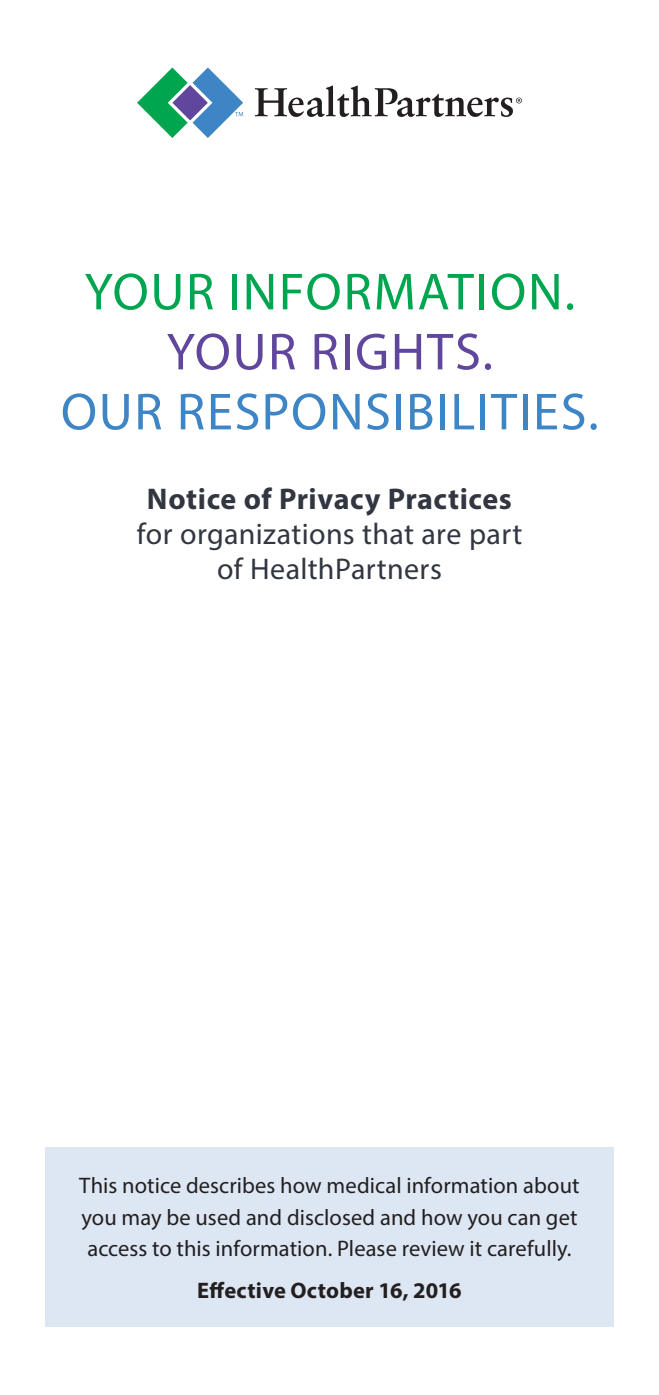
<style>
.page{position:relative;width:659px;height:1395px;background:#fff}
.page>*{position:absolute;margin:0;border:0;box-sizing:border-box;transform-origin:0 0}
.t1{font:52.5px "Myriad Pro";letter-spacing:.03em;color:#3e85c5}
.t2{font:52.5px "Myriad Pro";letter-spacing:.03em;color:#00a54f}
.t3{font:52.5px "Myriad Pro";letter-spacing:.035em;color:#60479d}
.t4{font:30px/35px "Myriad Pro";letter-spacing:.01em;color:#323640;text-align:center}
.t5{font:700 30px "Myriad Pro";letter-spacing:.015em;color:#323640}
.t6{font:22.5px/31.2px "Myriad Pro";letter-spacing:.005em;color:#231f20;text-align:justify}
.t7{font:700 22.5px "Myriad Pro";letter-spacing:.01em;color:#231f20}
</style>
<div class="page">
<div style="left:45px;top:1148px;width:569px;height:180px;background:#dde7f4"></div>
<svg style="left:137px;top:68px;width:106px;height:70px"></svg>
<svg style="left:255px;top:85px;width:267px;height:32px"></svg>
<p class="t2" style="left:84px;top:259px;width:492px">YOUR INFORMATION.</p>
<p class="t3" style="left:167px;top:319px;width:328px">YOUR RIGHTS.</p>
<p class="t1" style="left:61px;top:379px;width:539px">OUR RESPONSIBILITIES.</p>
<p class="t5" style="left:147px;top:480px;width:366px">Notice of Privacy Practices</p>
<p class="t4" style="left:137px;top:516px;width:387px">for organizations that are part of HealthPartners</p>
<p class="t6" style="left:79px;top:1170px;width:502px">This notice describes how medical information about you may be used and disclosed and how you can get access to this information. Please review it carefully.</p>
<p class="t7" style="left:197px;top:1276px;width:266px">Effective October 16, 2016</p>
</div>
